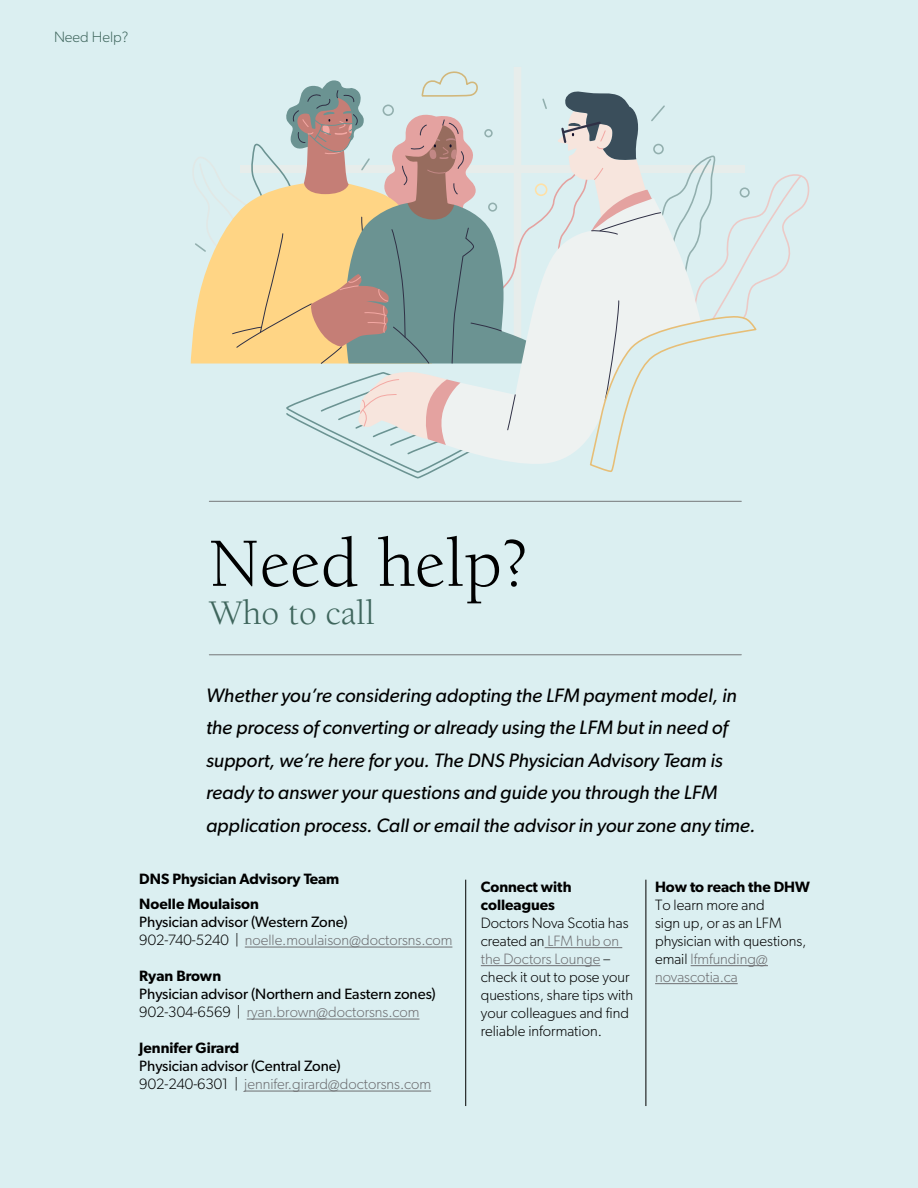
<style>
.page{position:relative;width:918px;height:1188px;background:#dbeff1}
.page>*{position:absolute;margin:0;border:0;box-sizing:border-box;transform-origin:0 0}
.t1{font:70.95px "Berkeley Std";color:#000}
.t2{font:35.55px "Berkeley Std";color:#3f665d}
.t3{font:italic 19.5px/32.4px "Gibson";color:#000}
.t4{font:300 15px/18px "Gibson";color:#000}
.t5{font:15px/18px "Gibson";color:#000}
.t6{font:600 15px/18px "Gibson";color:#000}
.t7{font:300 15px/18px "Gibson";color:#6d6e71}
.t8{font:300 15px "Gibson";color:#3f665d}
.s1{font-weight:400;color:#000}
.s2{color:#000}
.s3{font-weight:300}
.s4{font-weight:300;color:#6d6e71}
.s5{color:#6d6e71}
</style>
<div class="page">
<svg style="left:190px;top:67px;width:620px;height:412px"></svg>
<hr style="left:209px;top:655px;width:532px;height:1px;background:#757779">
<hr style="left:209px;top:501px;width:532px;height:1px;background:#757779">
<hr style="left:245px;top:947px;width:207px;height:1px;background:#6d6e71">
<hr style="left:247px;top:1019px;width:172px;height:1px;background:#6d6e71">
<hr style="left:244px;top:1091px;width:187px;height:1px;background:#6d6e71">
<hr style="left:545px;top:947px;width:77px;height:1px;background:#6d6e71">
<hr style="left:481px;top:965px;width:119px;height:1px;background:#6d6e71">
<hr style="left:691px;top:965px;width:77px;height:1px;background:#6d6e71">
<hr style="left:655px;top:983px;width:83px;height:1px;background:#6d6e71">
<hr style="left:465px;top:880px;width:1px;height:226px;background:#000">
<hr style="left:646px;top:880px;width:1px;height:226px;background:#000">
<p class="t8" style="left:54px;top:28px;width:76px">Need Help?</p>
<h1 class="t1" style="left:209px;top:526px;width:321px">Need help?</h1>
<h2 class="t2" style="left:209px;top:594px;width:167px">Who to call</h2>
<p class="t3" style="left:206px;top:679px;width:551px">Whether you’re considering adopting the LFM payment model, in the process of converting or already using the LFM but in need of support, we’re here for you. The DNS Physician Advisory Team is ready to answer your questions and guide you through the LFM application process. Call or email the advisor in your zone any time.</p>
<p class="t6" style="left:139px;top:870px;width:201px">DNS Physician Advisory Team</p>
<p class="t6" style="left:139px;top:895px;width:121px">Noelle Moulaison</p>
<p class="t7" style="left:139px;top:913px;width:315px"><span class="s1">Physician advisor (Western Zone)<br></span><span class="s2">902-740-5240 |</span> noelle.moulaison@doctorsns.com</p>
<p class="t6" style="left:139px;top:967px;width:83px">Ryan Brown</p>
<p class="t5" style="left:139px;top:985px;width:298px">Physician advisor (Northern and Eastern zones)<br><span class="s3">902-304-6569 |</span> <span class="s4">ryan.brown@doctorsns.com</span></p>
<p class="t6" style="left:139px;top:1039px;width:102px">Jennifer Girard</p>
<p class="t5" style="left:139px;top:1057px;width:293px">Physician advisor (Central Zone)<br><span class="s3">902-240-6301 |</span> <span class="s4">jennifer.girard@doctorsns.com</span></p>
<p class="t6" style="left:481px;top:877px;width:92px">Connect with colleagues</p>
<p class="t4" style="left:481px;top:913px;width:154px">Doctors Nova Scotia has created an <span class="s5">LFM hub on the Doctors Lounge</span> – check it out to pose your questions, share tips with your colleagues and find reliable information.</p>
<p class="t6" style="left:655px;top:877px;width:156px">How to reach the DHW</p>
<p class="t4" style="left:655px;top:895px;width:153px">To learn more and<br>sign up, or as an LFM physician with questions, email <span class="s5">lfmfunding@ novascotia.ca</span></p>
</div>
